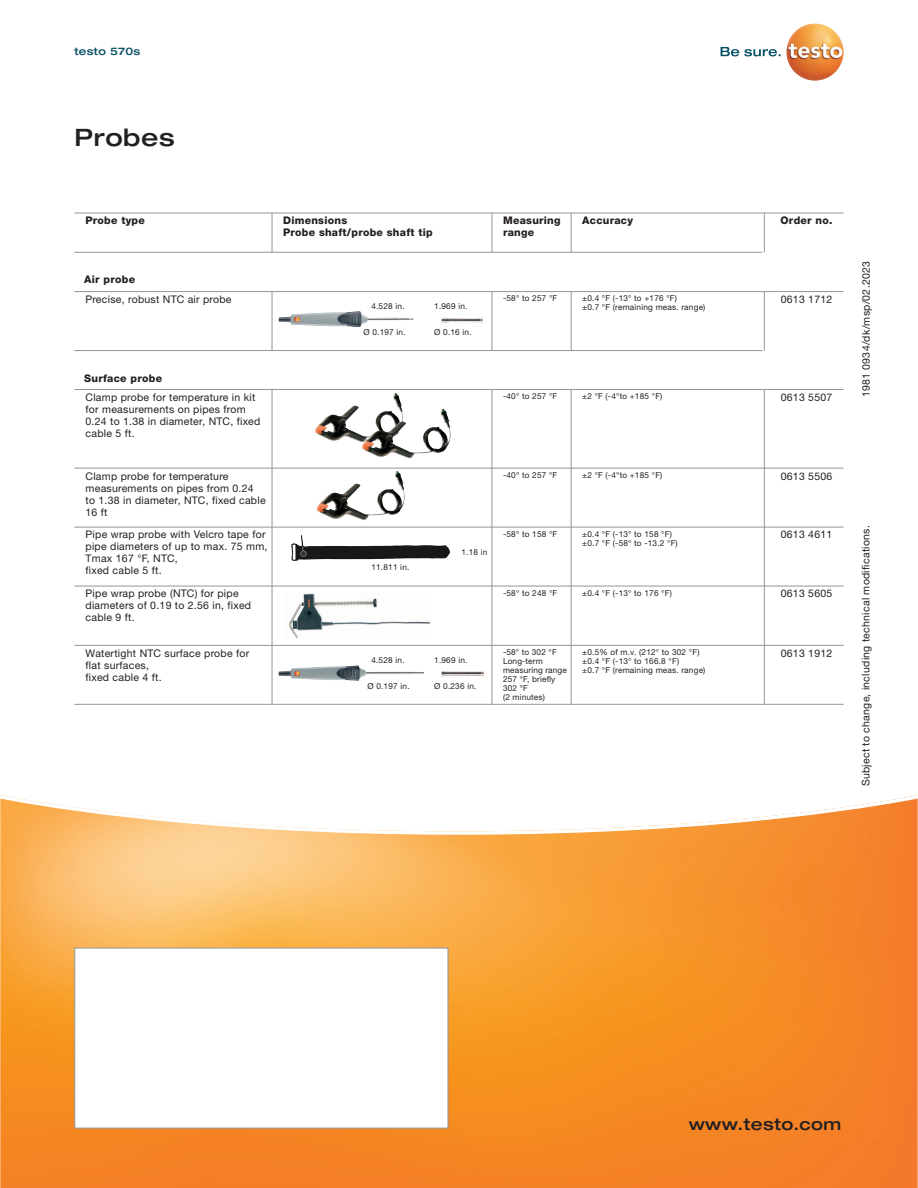
<style>
.page{position:relative;width:918px;height:1188px;background:#fff}
.page>*{position:absolute;margin:0;border:0;box-sizing:border-box;transform-origin:0 0}
.DS_Headline_16{font:500 expanded 24px "Helvetica Neue LTW1 G";letter-spacing:.025em;color:#231f20}
.DS_Link{font:500 expanded 16.5px "Helvetica Neue LTW1 G";letter-spacing:.025em;color:#231f20}
.DS_Table_left{font:10.5px/12px "Helvetica Neue LTW1 G";letter-spacing:.025em;color:#231f20}
.DS_Table_Head{font:800 10.5px/12px "Helvetica Neue LTW1 G";letter-spacing:.025em;color:#231f20}
.DS_Copy_7{font:10.5px "Helvetica Neue LTW1 G";letter-spacing:.025em;color:#231f20}
.DS_Table_right{font:10.5px "Helvetica Neue LTW1 G";letter-spacing:.025em;color:#231f20}
.DS_Rubrik{font:500 expanded 10.5px "Helvetica Neue LTW1 G";letter-spacing:.025em;color:#074f64}
.DS_Table_heavy_right{font:800 10.5px "Helvetica Neue LTW1 G";letter-spacing:.025em;color:#231f20}
.DS_Tabelle_5_5{font:8.25px/9px "Helvetica Neue LTW1 G";letter-spacing:.025em;color:#231f20}
</style>
<div class="page">
<svg style="left:0;top:795px;width:918px;height:393px;background:#f7a048"></svg>
<svg style="left:721px;top:47px;width:60px;height:9px"></svg>
<img style="left:786px;top:23px;width:58px;height:58px;border-radius:29px">
<img style="left:315px;top:393px;width:87px;height:45px">
<img style="left:361px;top:409px;width:89px;height:45px">
<img style="left:291px;top:535px;width:159px;height:26px">
<img style="left:279px;top:665px;width:145px;height:16px">
<img style="left:289px;top:593px;width:140px;height:46px">
<img style="left:442px;top:670px;width:42px;height:7px">
<img style="left:279px;top:311px;width:135px;height:16px">
<img style="left:442px;top:317px;width:41px;height:6px">
<img style="left:316px;top:471px;width:88px;height:45px">
<hr style="left:74px;top:252px;width:688px;height:1px;background:#939598">
<hr style="left:74px;top:350px;width:688px;height:1px;background:#939598">
<hr style="left:74px;top:213px;width:770px;height:1px;background:#939598">
<hr style="left:74px;top:389px;width:770px;height:1px;background:#939598">
<hr style="left:74px;top:468px;width:770px;height:1px;background:#939598">
<hr style="left:74px;top:645px;width:770px;height:1px;background:#939598">
<hr style="left:74px;top:586px;width:770px;height:1px;background:#939598">
<hr style="left:74px;top:704px;width:770px;height:1px;background:#939598">
<hr style="left:272px;top:213px;width:1px;height:39px;background:#939598">
<hr style="left:272px;top:389px;width:1px;height:79px;background:#939598">
<hr style="left:272px;top:527px;width:1px;height:59px;background:#939598">
<hr style="left:272px;top:645px;width:1px;height:59px;background:#939598">
<hr style="left:272px;top:586px;width:1px;height:59px;background:#939598">
<hr style="left:492px;top:213px;width:1px;height:39px;background:#939598">
<hr style="left:492px;top:389px;width:1px;height:79px;background:#939598">
<hr style="left:492px;top:527px;width:1px;height:59px;background:#939598">
<hr style="left:492px;top:645px;width:1px;height:59px;background:#939598">
<hr style="left:492px;top:586px;width:1px;height:59px;background:#939598">
<hr style="left:571px;top:213px;width:1px;height:39px;background:#939598">
<hr style="left:571px;top:389px;width:1px;height:79px;background:#939598">
<hr style="left:571px;top:527px;width:1px;height:59px;background:#939598">
<hr style="left:571px;top:645px;width:1px;height:59px;background:#939598">
<hr style="left:571px;top:586px;width:1px;height:59px;background:#939598">
<hr style="left:764px;top:213px;width:1px;height:39px;background:#939598">
<hr style="left:764px;top:389px;width:1px;height:79px;background:#939598">
<hr style="left:764px;top:527px;width:1px;height:59px;background:#939598">
<hr style="left:764px;top:645px;width:1px;height:59px;background:#939598">
<hr style="left:764px;top:586px;width:1px;height:59px;background:#939598">
<hr style="left:74px;top:291px;width:770px;height:1px;background:#939598">
<hr style="left:272px;top:292px;width:1px;height:59px;background:#939598">
<hr style="left:492px;top:292px;width:1px;height:59px;background:#939598">
<hr style="left:571px;top:292px;width:1px;height:59px;background:#939598">
<hr style="left:764px;top:292px;width:1px;height:59px;background:#939598">
<hr style="left:272px;top:468px;width:1px;height:59px;background:#939598">
<hr style="left:492px;top:468px;width:1px;height:59px;background:#939598">
<hr style="left:571px;top:468px;width:1px;height:59px;background:#939598">
<hr style="left:764px;top:468px;width:1px;height:59px;background:#939598">
<hr style="left:74px;top:527px;width:770px;height:1px;background:#939598">
<div style="left:74px;top:948px;width:374px;height:180px;background:#fff;border:1px solid #939598"></div>
<p class="DS_Rubrik" style="left:74px;top:44px;width:67px">testo 570s</p>
<p class="DS_Headline_16" style="left:74px;top:122px;width:102px">Probes</p>
<p class="DS_Table_Head" style="left:86px;top:215px;width:61px">Probe type</p>
<p class="DS_Table_Head" style="left:84px;top:274px;width:52px">Air probe</p>
<p class="DS_Table_Head" style="left:283px;top:215px;width:66px">Dimensions</p>
<p class="DS_Table_Head" style="left:283px;top:227px;width:151px">Probe shaft/probe shaft tip</p>
<p class="DS_Table_Head" style="left:503px;top:215px;width:59px">Measuring range</p>
<p class="DS_Table_Head" style="left:582px;top:215px;width:52px">Accuracy</p>
<p class="DS_Table_left" style="left:86px;top:293px;width:148px">Precise, robust NTC air probe</p>
<p class="DS_Tabelle_5_5" style="left:503px;top:294px;width:56px">-58° to 257 °F</p>
<p class="DS_Tabelle_5_5" style="left:582px;top:294px;width:96px">±0.4 °F (-13° to +176 °F)</p>
<p class="DS_Tabelle_5_5" style="left:582px;top:303px;width:125px">±0.7 °F (remaining meas. range)</p>
<p class="DS_Tabelle_5_5" style="left:371px;top:302px;width:35px">4.528 in.</p>
<p class="DS_Tabelle_5_5" style="left:434px;top:302px;width:35px">1.969 in.</p>
<p class="DS_Tabelle_5_5" style="left:363px;top:327px;width:44px">Ø 0.197 in.</p>
<p class="DS_Tabelle_5_5" style="left:434px;top:327px;width:39px">Ø 0.16 in.</p>
<p class="DS_Table_Head" style="left:84px;top:372px;width:79px">Surface probe</p>
<p class="DS_Table_left" style="left:86px;top:391px;width:176px">Clamp probe for temperature in kit for measurements on pipes from<br>0.24 to 1.38 in diameter, NTC, fixed cable 5 ft.</p>
<p class="DS_Tabelle_5_5" style="left:503px;top:392px;width:56px">-40° to 257 °F</p>
<p class="DS_Tabelle_5_5" style="left:582px;top:392px;width:82px">±2 °F (-4°to +185 °F)</p>
<p class="DS_Table_heavy_right" style="left:781px;top:214px;width:53px">Order no.</p>
<p class="DS_Table_right" style="left:781px;top:293px;width:53px">0613 1712</p>
<p class="DS_Table_right" style="left:781px;top:391px;width:53px">0613 5507</p>
<p class="DS_Table_left" style="left:86px;top:470px;width:182px">Clamp probe for temperature measurements on pipes from 0.24 to 1.38 in diameter, NTC, fixed cable<br>16 ft</p>
<p class="DS_Tabelle_5_5" style="left:503px;top:470px;width:56px">-40° to 257 °F</p>
<p class="DS_Tabelle_5_5" style="left:582px;top:470px;width:82px">±2 °F (-4°to +185 °F)</p>
<p class="DS_Table_right" style="left:781px;top:469px;width:53px">0613 5506</p>
<p class="DS_Table_left" style="left:86px;top:529px;width:184px">Pipe wrap probe with Velcro tape for pipe diameters of up to max. 75 mm,<br>Tmax 167 °F, NTC,</p>
<p class="DS_Table_left" style="left:86px;top:565px;width:78px">fixed cable 5 ft.</p>
<p class="DS_Tabelle_5_5" style="left:371px;top:563px;width:40px">11.811 in.</p>
<p class="DS_Tabelle_5_5" style="left:461px;top:548px;width:28px">1.18 in</p>
<p class="DS_Tabelle_5_5" style="left:503px;top:529px;width:56px">-58° to 158 °F</p>
<p class="DS_Tabelle_5_5" style="left:582px;top:529px;width:91px">±0.4 °F (-13° to 158 °F)</p>
<p class="DS_Tabelle_5_5" style="left:582px;top:538px;width:97px">±0.7 °F (-58° to -13.2 °F)</p>
<p class="DS_Table_right" style="left:781px;top:528px;width:53px">0613 4611</p>
<p class="DS_Table_left" style="left:86px;top:588px;width:167px">Pipe wrap probe (NTC) for pipe diameters of 0.19 to 2.56 in, fixed cable 9 ft.</p>
<p class="DS_Tabelle_5_5" style="left:503px;top:588px;width:56px">-58° to 248 °F</p>
<p class="DS_Tabelle_5_5" style="left:582px;top:588px;width:91px">±0.4 °F (-13° to 176 °F)</p>
<p class="DS_Table_right" style="left:781px;top:587px;width:53px">0613 5605</p>
<p class="DS_Table_left" style="left:86px;top:647px;width:165px">Watertight NTC surface probe for flat surfaces,</p>
<p class="DS_Table_left" style="left:86px;top:671px;width:78px">fixed cable 4 ft.</p>
<p class="DS_Tabelle_5_5" style="left:371px;top:656px;width:35px">4.528 in.</p>
<p class="DS_Tabelle_5_5" style="left:434px;top:656px;width:35px">1.969 in.</p>
<p class="DS_Tabelle_5_5" style="left:367px;top:681px;width:44px">Ø 0.197 in.</p>
<p class="DS_Tabelle_5_5" style="left:434px;top:681px;width:44px">Ø 0.236 in.</p>
<p class="DS_Tabelle_5_5" style="left:503px;top:648px;width:55px">-58° to 302 °F</p>
<p class="DS_Tabelle_5_5" style="left:503px;top:657px;width:65px">Long-term measuring range<br>257 °F, briefly<br>302 °F<br>(2 minutes)</p>
<p class="DS_Tabelle_5_5" style="left:582px;top:648px;width:119px">±0.5% of m.v. (212° to 302 °F)</p>
<p class="DS_Tabelle_5_5" style="left:582px;top:657px;width:98px">±0.4 °F (-13° to 166.8 °F)</p>
<p class="DS_Tabelle_5_5" style="left:582px;top:666px;width:125px">±0.7 °F (remaining meas. range)</p>
<p class="DS_Table_right" style="left:781px;top:647px;width:53px">0613 1912</p>
<p class="DS_Copy_7" style="left:860px;top:397px;width:138px;rotate:-90deg">1981 0934/dk/msp/02.2023</p>
<p class="DS_Copy_7" style="left:859px;top:786px;width:263px;rotate:-90deg">Subject to change, including technical modifications.</p>
<p class="DS_Link" style="left:689px;top:1113px;width:154px">www.testo.com</p>
</div>
